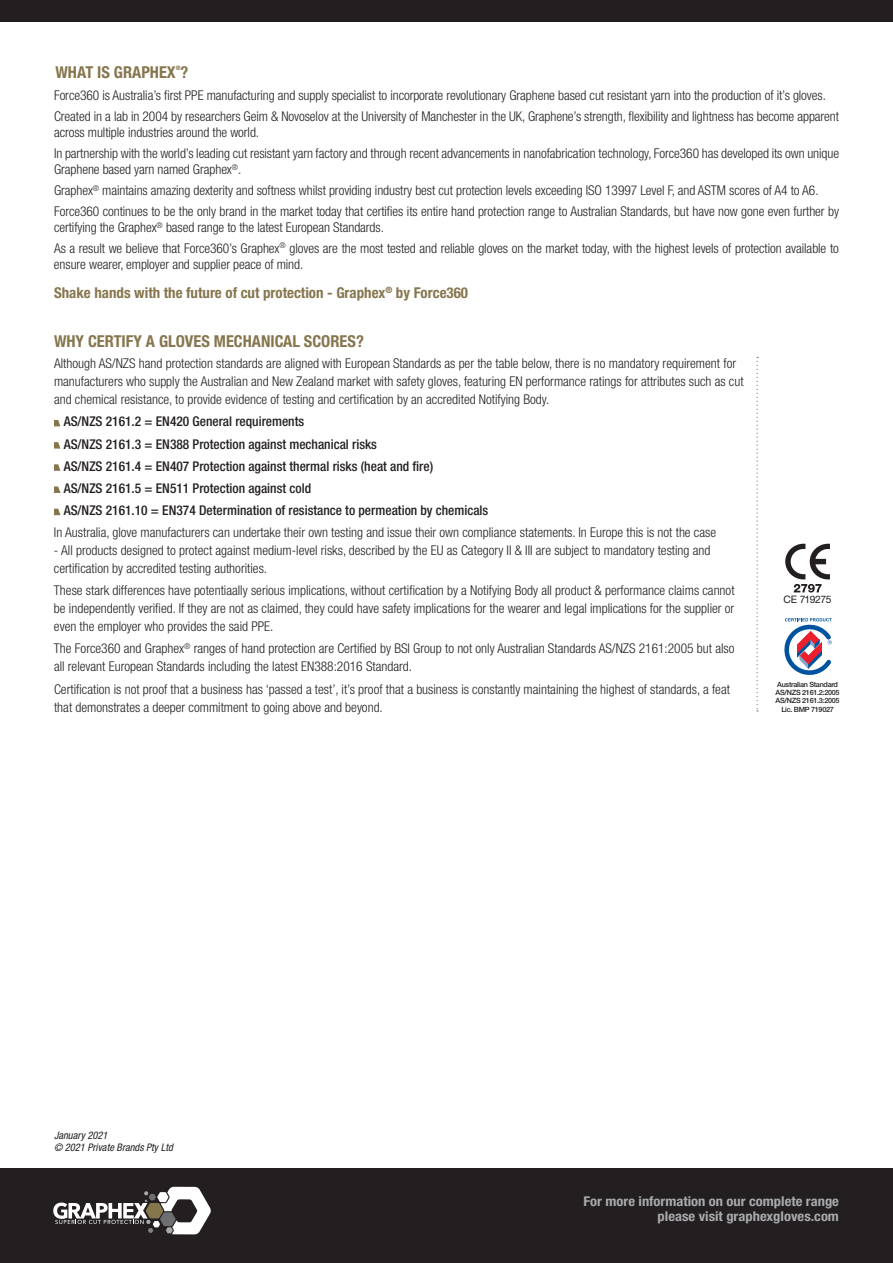
<style>
.page{position:relative;width:893px;height:1263px;background:#fff}
.page>*{position:absolute;margin:0;border:0;box-sizing:border-box;transform-origin:0 0}
.t1{font:700 condensed 16.5px "Helvetica Neue LT Pro";color:#86764e}
.t2{font:700 condensed 15px "Helvetica Neue LT Pro";color:#86764e}
.t3{font:300 condensed 13.5px/18px "Helvetica Neue LT Pro";color:#231f20}
.t4{font:500 condensed 13.5px/22.2px "Helvetica Neue LT Pro";color:#231f20}
.t5{font:700 condensed 13.5px/15px "Helvetica Neue LT Pro";color:#a8aaad;text-align:right;scale:1.08 1}
.t6{font:italic condensed 10.5px/12px "Helvetica Neue LT Pro";color:#231f20}
.t7{font:10.35px "Helvetica Neue LT Pro";letter-spacing:-.04em;color:#231f20}
.t8{font:500 7.2px/8.2px "Helvetica Neue LT Pro";letter-spacing:-.04em;color:#231f20;text-align:center}
.t9{font:700 condensed 6.15px "Helvetica Neue LT Pro";color:#86764e}
</style>
<div class="page">
<div style="left:0;top:0;width:893px;height:21px;background:#231f20"></div>
<svg style="left:756px;top:357px;width:2px;height:354px"></svg>
<svg style="left:54px;top:420px;width:6px;height:6px"></svg>
<svg style="left:54px;top:442px;width:6px;height:7px"></svg>
<svg style="left:54px;top:464px;width:6px;height:7px"></svg>
<svg style="left:54px;top:486px;width:6px;height:7px"></svg>
<svg style="left:54px;top:509px;width:6px;height:6px"></svg>
<svg style="left:784px;top:618px;width:48px;height:57px"></svg>
<svg style="left:785px;top:544px;width:45px;height:48px"></svg>
<div style="left:0;top:1168px;width:893px;height:95px;background:#231f20"></div>
<svg style="left:53px;top:1187px;width:158px;height:47px"></svg>
<p class="t9" style="left:176px;top:64px;width:6px">®</p>
<p class="t1" style="left:56px;top:62px;width:135px">WHAT IS GRAPHEX ?</p>
<p class="t3" style="left:54px;top:85px;width:786px;line-height:20.7px">Force360 is Australia’s first PPE manufacturing and supply specialist to incorporate revolutionary Graphene based cut resistant yarn into the production of it’s gloves.<br>Created in a lab in 2004 by researchers Geim &amp; Novoselov at the University of Manchester in the UK, Graphene’s strength, flexibility and lightness has become apparent</p>
<p class="t3" style="left:54px;top:122px;width:787px;line-height:20.7px">across multiple industries around the world.<br>In partnership with the world’s leading cut resistant yarn factory and through recent advancements in nanofabrication technology, Force360 has developed its own unique</p>
<p class="t3" style="left:54px;top:159px;width:786px;line-height:20.7px">Graphene based yarn named Graphex<sup>®</sup>.<br>Graphex<sup>®</sup> maintains amazing dexterity and softness whilst providing industry best cut protection levels exceeding ISO 13997 Level F, and ASTM scores of A4 to A6.<br>Force360 continues to be the only brand in the market today that certifies its entire hand protection range to Australian Standards, but have now gone even further by</p>
<p class="t3" style="left:54px;top:217px;width:786px;line-height:20.7px">certifying the Graphex<sup>®</sup> based range to the latest European Standards.<br>As a result we believe that Force360’s Graphex<sup>®</sup> gloves are the most tested and reliable gloves on the market today, with the highest levels of protection available to</p>
<p class="t3" style="left:54px;top:255px;width:251px">ensure wearer, employer and supplier peace of mind.</p>
<p class="t2" style="left:54px;top:283px;width:416px">Shake hands with the future of cut protection - Graphex<sup>®</sup> by Force360</p>
<p class="t1" style="left:54px;top:331px;width:311px">WHY CERTIFY A GLOVES MECHANICAL SCORES?</p>
<p class="t3" style="left:54px;top:354px;width:691px">Although AS/NZS hand protection standards are aligned with European Standards as per the table below, there is no mandatory requirement for manufacturers who supply the Australian and New Zealand market with safety gloves, featuring EN performance ratings for attributes such as cut and chemical resistance, to provide evidence of testing and certification by an accredited Notifying Body.</p>
<p class="t4" style="left:64px;top:410px;width:426px">AS/NZS 2161.2 = EN420 General requirements<br>AS/NZS 2161.3 = EN388 Protection against mechanical risks<br>AS/NZS 2161.4 = EN407 Protection against thermal risks (heat and fire)<br>AS/NZS 2161.5 = EN511 Protection against cold<br>AS/NZS 2161.10 = EN374 Determination of resistance to permeation by chemicals</p>
<p class="t3" style="left:54px;top:523px;width:664px">In Australia, glove manufacturers can undertake their own testing and issue their own compliance statements. In Europe this is not the case</p>
<p class="t3" style="left:54px;top:541px;width:658px">- All products designed to protect against medium-level risks, described by the EU as Category II &amp; III are subject to mandatory testing and certification by accredited testing authorities.</p>
<p class="t3" style="left:54px;top:581px;width:682px;text-align:justify">These stark differences have potentiaally serious implications, without certification by a Notifying Body all product &amp; performance claims cannot be independently verified. If they are not as claimed, they could have safety implications for the wearer and legal implications for the supplier or even the employer who provides the said PPE.</p>
<p class="t3" style="left:54px;top:640px;width:682px">The Force360 and Graphex<sup>®</sup> ranges of hand protection are Certified by BSI Group to not only Australian Standards AS/NZS 2161:2005 but also all relevant European Standards including the latest EN388:2016 Standard.</p>
<p class="t3" style="left:54px;top:680px;width:677px">Certification is not proof that a business has ‘passed a test’, it’s proof that a business is constantly maintaining the highest of standards, a feat that demonstrates a deeper commitment to going above and beyond.</p>
<p class="t8" style="left:776px;top:680px;width:65px">Australian Standard<br>AS/NZS 2161.2:2005<br>AS/NZS 2161.3:2005<br>Lic. BMP 719027</p>
<p class="t7" style="left:783px;top:593px;width:50px">CE 719275</p>
<p class="t6" style="left:54px;top:1129px;width:120px">January 2021<br>© 2021 Private Brands Pty Ltd</p>
<p class="t5" style="left:583px;top:1194px;width:238px">For more information on our complete range please visit graphexgloves.com</p>
</div>
